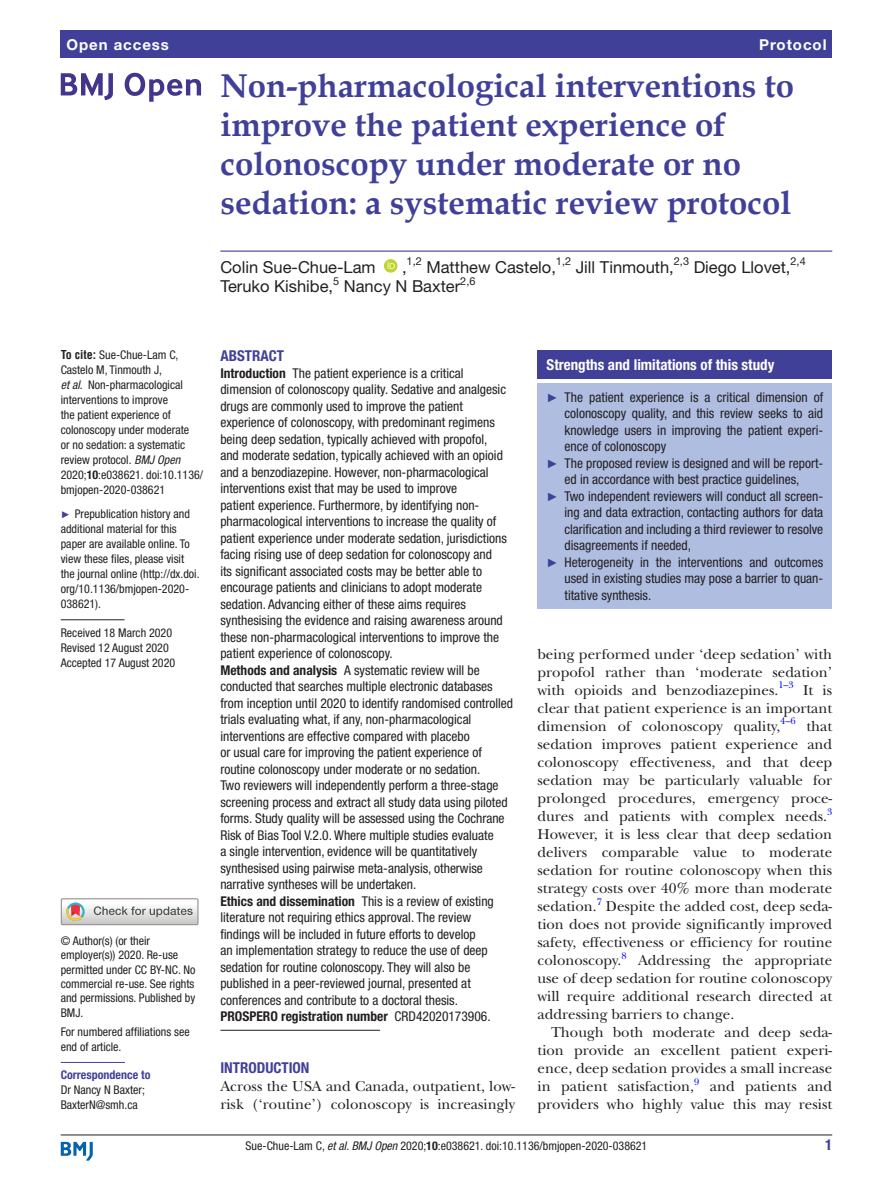
<style>
.page{position:relative;width:893px;height:1191px;background:#fff}
.page>*{position:absolute;margin:0;border:0;box-sizing:border-box;transform-origin:0 0}
.t1{font:700 33px/39px "Book Antiqua";color:#414099}
.t2{font:16.5px "Helvetica Neue LT Std";color:#231f20}
.t3{font:15px/18px "New Baskerville";color:#231f20;text-align:justify}
.t4{font:700 condensed 15px "Helvetica Neue LT Std";color:#fff}
.t5{font:700 condensed 15px "Helvetica Neue LT Std";color:#414099}
.t6{font:700 15px "Helvetica Neue LT Std";letter-spacing:.065em;color:#fff}
.t7{font:condensed 13.5px/16.5px "Helvetica Neue LT Std";color:#231f20}
.t8{font:condensed 12px/15px "Helvetica Neue LT Std";color:#231f20}
.t9{font:700 condensed 12px "Helvetica Neue LT Std";color:#414099}
.t10{font:10.95px "Helvetica Neue LT Std";color:#231f20}
.t11{font:9.9px "New Baskerville";color:#00f}
.s1{font-family:"Helvetica LT Std";font-weight:700}
.s2{font-style:italic}
.s3{font-weight:700}
.s4{font-family:"Arial";font-stretch:normal;font-size:9.75px;color:#414099}
.s5{font-family:"Arial";font-stretch:normal;font-size:12px;color:#414099}
</style>
<div class="page">
<hr style="left:61px;top:1134px;width:771px;height:1px;background:#231f20">
<svg style="left:61px;top:1141px;width:32px;height:19px"></svg>
<div style="left:61px;top:31px;width:771px;height:27px;background:#414099"></div>
<hr style="left:220px;top:250px;width:612px;height:2px;background:#414099">
<svg style="left:384px;top:259px;width:13px;height:14px"></svg>
<hr style="left:61px;top:619px;width:64px;height:1px;background:#231f20">
<hr style="left:61px;top:1062px;width:64px;height:1px;background:#414099">
<svg style="left:61px;top:73px;width:52px;height:27px"></svg>
<svg style="left:125px;top:73px;width:76px;height:29px"></svg>
<div style="left:61px;top:898px;width:138px;height:27px;border:1px solid #969090"></div>
<svg style="left:61px;top:898px;width:137px;height:26px"></svg>
<hr style="left:220px;top:1030px;width:160px;height:1px;background:#231f20">
<div style="left:538px;top:350px;width:294px;height:29px;background:#414099"></div>
<div style="left:538px;top:383px;width:294px;height:226px;background:#afbde1"></div>
<p class="t6" style="left:66px;top:35px;width:104px">Open access</p>
<p class="t6" style="left:759px;top:35px;width:69px">Protocol</p>
<h1 class="t1" style="left:220px;top:66px;width:575px">Non-pharmacological interventions to improve the patient experience of colonoscopy under moderate or no sedation: a systematic review protocol</h1>
<p class="t2" style="left:220px;top:257px;width:157px">Colin Sue-Chue-Lam</p>
<p class="t2" style="left:402px;top:257px;width:6px">,</p>
<p class="t10" style="left:407px;top:255px;width:17px">1,2</p>
<p class="t2" style="left:426px;top:257px;width:131px">Matthew Castelo,</p>
<p class="t10" style="left:556px;top:255px;width:17px">1,2</p>
<p class="t2" style="left:576px;top:257px;width:100px">Jill Tinmouth,</p>
<p class="t10" style="left:674px;top:255px;width:17px">2,3</p>
<p class="t2" style="left:694px;top:257px;width:98px">Diego Llovet,</p>
<p class="t10" style="left:790px;top:255px;width:17px">2,4</p>
<p class="t2" style="left:220px;top:276px;width:114px">Teruko Kishibe,</p>
<p class="t10" style="left:333px;top:274px;width:8px">5</p>
<p class="t2" style="left:344px;top:276px;width:118px">Nancy N Baxter</p>
<p class="t10" style="left:460px;top:274px;width:17px">2,6</p>
<p class="t8" style="left:61px;top:347px;width:144px"><span class="s1">To cite:</span> Sue-Chue-Lam C,<br>Castelo M, Tinmouth J,<br><span class="s2">et al</span>. Non-pharmacological interventions to improve<br>the patient experience of colonoscopy under moderate<br>or no sedation: a systematic review protocol. <span class="s2">BMJ Open<br></span>2020;<span class="s3">10</span>:e038621. doi:10.1136/ bmjopen-2020-038621</p>
<p class="t8" style="left:61px;top:506px;width:140px"><span class="s4">►</span> Prepublication history and additional material for this paper are available online. To view these files, please visit the journal online (http://dx.doi. org/10.1136/bmjopen-2020-<br>038621).</p>
<p class="t8" style="left:61px;top:625px;width:116px">Received 18 March 2020<br>Revised 12 August 2020<br>Accepted 17 August 2020</p>
<p class="t8" style="left:61px;top:933px;width:136px;line-height:14.4px">© Author(s) (or their employer(s)) 2020. Re-use permitted under CC BY-NC. No commercial re-use. See rights and permissions. Published by<br>BMJ.</p>
<p class="t8" style="left:61px;top:1024px;width:130px">For numbered affiliations see end of article.</p>
<p class="t9" style="left:61px;top:1067px;width:91px">Correspondence to</p>
<p class="t8" style="left:61px;top:1082px;width:86px">Dr Nancy N Baxter;<br>BaxterN@smh.ca</p>
<p class="t5" style="left:220px;top:347px;width:65px">ABSTRACT</p>
<p class="t7" style="left:220px;top:364px;width:294px"><span class="s3">Introduction</span> The patient experience is a critical dimension of colonoscopy quality. Sedative and analgesic drugs are commonly used to improve the patient experience of colonoscopy, with predominant regimens being deep sedation, typically achieved with propofol,<br>and moderate sedation, typically achieved with an opioid and a benzodiazepine. However, non-pharmacological interventions exist that may be used to improve<br>patient experience. Furthermore, by identifying non&shy;pharmacological interventions to increase the quality of patient experience under moderate sedation, jurisdictions facing rising use of deep sedation for colonoscopy and<br>its significant associated costs may be better able to encourage patients and clinicians to adopt moderate sedation. Advancing either of these aims requires synthesising the evidence and raising awareness around these non-pharmacological interventions to improve the patient experience of colonoscopy.<br><span class="s3">Methods and analysis</span> A systematic review will be conducted that searches multiple electronic databases from inception until 2020 to identify randomised controlled trials evaluating what, if any, non-pharmacological interventions are effective compared with placebo<br>or usual care for improving the patient experience of routine colonoscopy under moderate or no sedation.<br>Two reviewers will independently perform a three-stage screening process and extract all study data using piloted forms. Study quality will be assessed using the Cochrane Risk of Bias Tool V.2.0. Where multiple studies evaluate<br>a single intervention, evidence will be quantitatively synthesised using pairwise meta-analysis, otherwise narrative syntheses will be undertaken.<br><span class="s3">Ethics and dissemination</span> This is a review of existing literature not requiring ethics approval. The review findings will be included in future efforts to develop<br>an implementation strategy to reduce the use of deep sedation for routine colonoscopy. They will also be published in a peer-reviewed journal, presented at conferences and contribute to a doctoral thesis.<br><span class="s3">PROSPERO registration number</span> CRD42020173906.</p>
<p class="t5" style="left:220px;top:1059px;width:91px">INTRODUCTION</p>
<p class="t3" style="left:220px;top:1077px;width:296px">Across the USA and Canada, outpatient, low&shy;risk (‘routine’) colonoscopy is increasingly</p>
<p class="t4" style="left:547px;top:356px;width:229px">Strengths and limitations of this study</p>
<p class="t7" style="left:547px;top:389px;width:278px"><span class="s5">►</span> The patient experience is a critical dimension of</p>
<p class="t7" style="left:565px;top:405px;width:260px">colonoscopy quality, and this review seeks to aid</p>
<p class="t7" style="left:565px;top:422px;width:260px">knowledge users in improving the patient experi-</p>
<p class="t7" style="left:565px;top:438px;width:103px">ence of colonoscopy</p>
<p class="t7" style="left:547px;top:455px;width:278px"><span class="s5">►</span> The proposed review is designed and will be report-</p>
<p class="t7" style="left:565px;top:471px;width:236px">ed in accordance with best practice guidelines,</p>
<p class="t7" style="left:547px;top:488px;width:278px"><span class="s5">►</span> Two independent reviewers will conduct all screen-</p>
<p class="t7" style="left:565px;top:504px;width:260px">ing and data extraction, contacting authors for data</p>
<p class="t7" style="left:565px;top:521px;width:260px">clarification and including a third reviewer to resolve</p>
<p class="t7" style="left:565px;top:537px;width:128px">disagreements if needed,</p>
<p class="t7" style="left:547px;top:554px;width:278px"><span class="s5">►</span> Heterogeneity in the interventions and outcomes</p>
<p class="t7" style="left:565px;top:570px;width:260px">used in existing studies may pose a barrier to quan-</p>
<p class="t7" style="left:565px;top:587px;width:88px">titative synthesis.</p>
<p class="t3" style="left:538px;top:645px;width:296px">being performed under ‘deep sedation’ with propofol rather than ‘moderate sedation’ with opioids and benzodiazepines.<sup>1–3</sup></p>
<p class="t3" style="left:538px;top:681px;width:296px;text-indent:265px">It is clear that patient experience is an important dimension of colonoscopy quality,</p>
<p class="t11" style="left:780px;top:715px;width:17px">4–6</p>
<p class="t3" style="left:538px;top:717px;width:296px;text-indent:269px">that sedation improves patient experience and colonoscopy effectiveness, and that deep sedation may be particularly valuable for prolonged procedures, emergency proce&shy;dures and patients with complex needs.</p>
<p class="t11" style="left:827px;top:805px;width:7px">3</p>
<p class="t3" style="left:538px;top:825px;width:296px">However, it is less clear that deep sedation delivers comparable value to moderate sedation for routine colonoscopy when this strategy costs over 40% more than moderate sedation.</p>
<p class="t11" style="left:597px;top:895px;width:7px">7</p>
<p class="t3" style="left:538px;top:897px;width:296px;text-indent:68px">Despite the added cost, deep seda&shy;tion does not provide significantly improved safety, effectiveness or efficiency for routine colonoscopy.</p>
<p class="t11" style="left:621px;top:949px;width:7px">8</p>
<p class="t3" style="left:538px;top:951px;width:296px;text-indent:100px">Addressing the appropriate use of deep sedation for routine colonoscopy will require additional research directed at addressing barriers to change.</p>
<p class="t3" style="left:538px;top:1023px;width:296px;text-indent:14px">Though both moderate and deep seda&shy;tion provide an excellent patient experi&shy;ence, deep sedation provides a small increase in patient satisfaction,<sup>9</sup></p>
<p class="t3" style="left:538px;top:1077px;width:296px;text-align:right">and patients and<br>providers who highly value this may resist</p>
<p class="t8" style="left:246px;top:1137px;width:403px">Sue-Chue-Lam C, <span class="s2">et al</span>. <span class="s2">BMJ Open</span> 2020;<span class="s3">10</span>:e038621. doi:10.1136/bmjopen-2020-038621</p>
<p class="t5" style="left:825px;top:1135px;width:9px">1</p>
</div>
